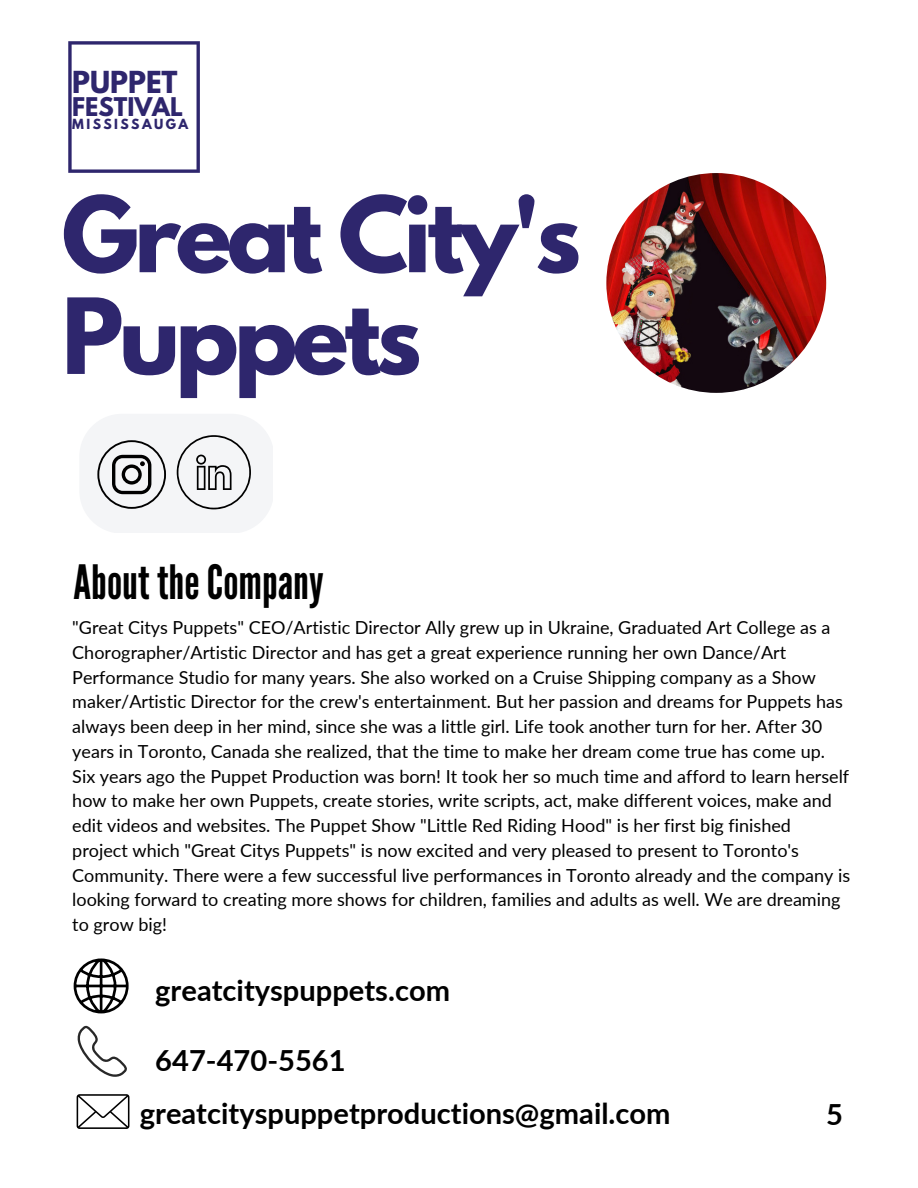
<style>
.page{position:relative;width:918px;height:1188px;background:#fff}
.page>*{position:absolute;margin:0;border:0;box-sizing:border-box;transform-origin:0 0}
.t1{font:700 92.85px/101.7px "League Spartan";letter-spacing:-.05em;color:#2e266d}
.t2{font:47.25px "League Gothic";color:#000}
.t3{font:700 29.1px "Lato";color:#000}
.t4{font:700 26.85px "League Spartan";color:#2e266d}
.t5{font:700 22.8px "League Spartan";color:#2e266d}
.t6{font:18px/24.8px "Lato";color:#000}
.t7{font:700 12.45px "League Spartan";letter-spacing:.195em;color:#2e266d}
</style>
<div class="page">
<svg style="left:68px;top:42px;width:132px;height:131px"></svg>
<img style="left:606px;top:173px;width:220px;height:220px;border-radius:50%">
<svg style="left:74px;top:958px;width:55px;height:56px"></svg>
<svg style="left:77px;top:1025px;width:50px;height:52px"></svg>
<svg style="left:77px;top:1094px;width:52px;height:35px"></svg>
<div style="left:79px;top:414px;width:194px;height:119px;background:#f4f5f7;border-radius:43px"></div>
<svg style="left:97px;top:440px;width:69px;height:69px"></svg>
<svg style="left:177px;top:435px;width:74px;height:74px"></svg>
<h3 class="t4" style="left:72px;top:69px;width:107px">PUPPET</h3>
<p class="t5" style="left:72px;top:96px;width:112px">FESTIVAL</p>
<p class="t7" style="left:72px;top:118px;width:118px">MISSISSAUGA</p>
<h1 class="t1" style="left:62px;top:196px;width:521px">Great City's<br>Puppets</h1>
<h2 class="t2" style="left:74px;top:554px;width:252px">About theCompany</h2>
<p class="t6" style="left:72px;top:615px;width:779px">"Great Citys Puppets" CEO/Artistic Director Ally grew up in Ukraine, Graduated Art College as a Chorographer/Artistic Director and has get a great experience running her own Dance/Art Performance Studio for many years. She also worked on a Cruise Shipping company as a Show maker/Artistic Director for the crew's entertainment. But her passion and dreams for Puppets has always been deep in her mind, since she was a little girl. Life took another turn for her. After 30 years in Toronto, Canada she realized, that the time to make her dream come true has come up.<br>Six years ago the Puppet Production was born! It took her so much time and afford to learn herself how to make her own Puppets, create stories, write scripts, act, make different voices, make and edit videos and websites. The Puppet Show "Little Red Riding Hood" is her first big finished project which "Great Citys Puppets" is now excited and very pleased to present to Toronto's Community. There were a few successful live performances in Toronto already and the company is looking forward to creating more shows for children, families and adults as well. We are dreaming to grow big!</p>
<h3 class="t3" style="left:155px;top:972px;width:296px">greatcityspuppets.com</h3>
<h3 class="t3" style="left:155px;top:1042px;width:192px">647-470-5561</h3>
<h3 class="t3" style="left:140px;top:1095px;width:532px">greatcityspuppetproductions@gmail.com</h3>
<h3 class="t3" style="left:826px;top:1096px;width:18px">5</h3>
</div>
